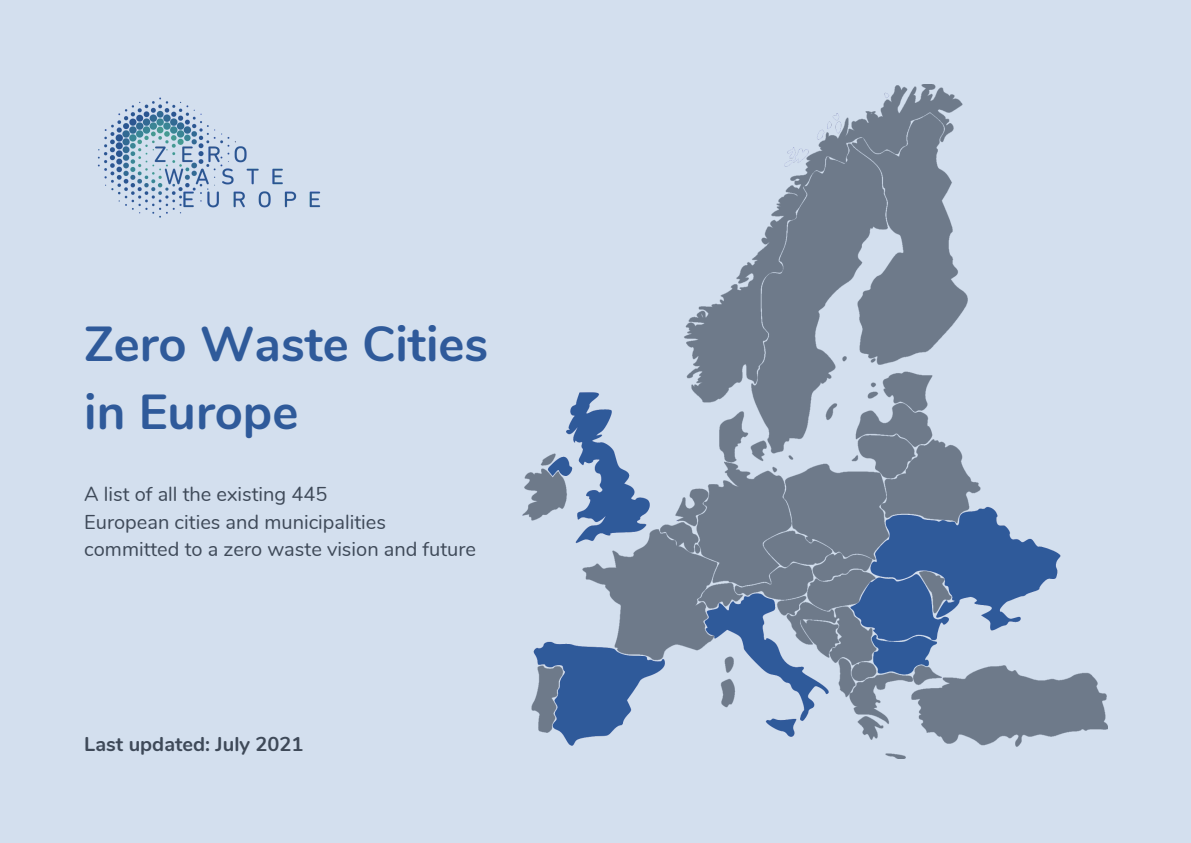
<style>
.page{position:relative;width:1191px;height:843px;background:#fff}
.page>*{position:absolute;margin:0;border:0;box-sizing:border-box;transform-origin:0 0}
.t1{font:700 49px "Nunito";color:#2f5a9a}
.t2{font:20px "Nunito";color:#3e4958}
.t3{font:700 20px "Nunito";color:#3e4958}
</style>
<div class="page">
<div style="left:0;top:0;width:1190px;height:842px;background:#d3dfee"></div>
<img style="left:97px;top:97px;width:224px;height:121px">
<img style="left:522px;top:84px;width:585px;height:674px">
<p class="t1" style="left:84px;top:311px;width:405px">Zero Waste Cities</p>
<p class="t1" style="left:84px;top:379px;width:216px">in Europe</p>
<p class="t2" style="left:84px;top:480px;width:245px">A list of all the existing 445</p>
<p class="t2" style="left:84px;top:508px;width:303px">European cities and municipalities</p>
<p class="t2" style="left:84px;top:536px;width:393px">committed to a zero waste vision and future</p>
<p class="t3" style="left:84px;top:730px;width:221px">Last updated: July 2021</p>
</div>
